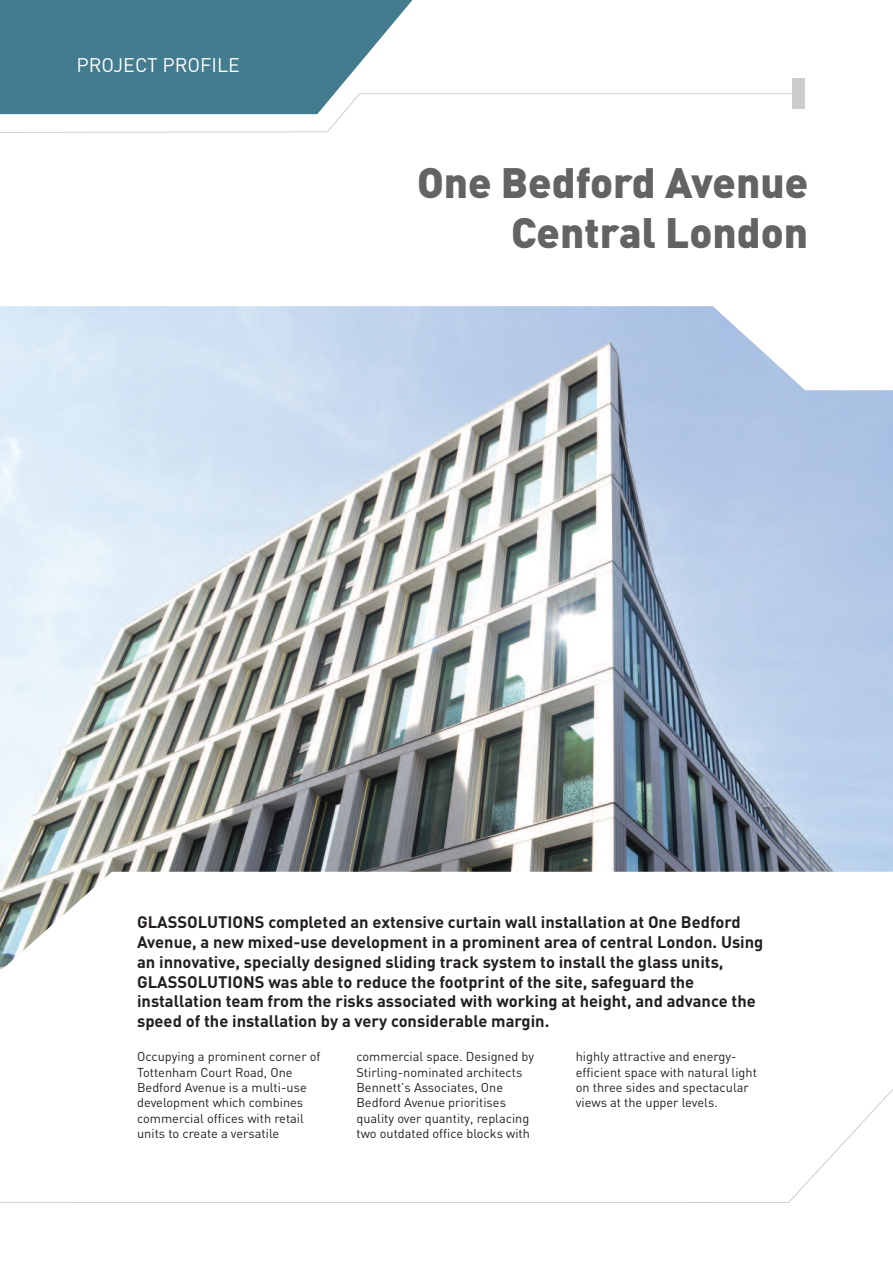
<style>
.page{position:relative;width:893px;height:1263px;background:#fff}
.page>*{position:absolute;margin:0;border:0;box-sizing:border-box;transform-origin:0 0}
.t1{font:900 42px/50.4px "DIN";color:#636366;text-align:right}
.t2{font:19.5px "DIN";color:#fff}
.t3{font:700 16.5px/19.8px "DIN";color:#231f20}
.t4{font:12.75px/15.3px "DIN";color:#231f20}
</style>
<div class="page">
<img style="left:0;top:306px;width:893px;height:664px">
<svg style="left:0;top:0;width:412px;height:93px;background:#548898"></svg>
<div style="left:792px;top:78px;width:13px;height:30px;background:#cccdcf"></div>
<svg style="left:0;top:93px;width:796px;height:40px"></svg>
<svg style="left:0;top:1089px;width:893px;height:114px"></svg>
<h2 class="t2" style="left:77px;top:54px;width:165px">PROJECT PROFILE</h2>
<h1 class="t1" style="left:417px;top:158px;width:393px">One Bedford Avenue<br>Central London</h1>
<p class="t3" style="left:137px;top:912px;width:628px">GLASSOLUTIONS completed an extensive curtain wall installation at One Bedford Avenue, a new mixed-use development in a prominent area of central London. Using an innovative, specially designed sliding track system to install the glass units, GLASSOLUTIONS was able to reduce the footprint of the site, safeguard the installation team from the risks associated with working at height, and advance the speed of the installation by a very considerable margin.</p>
<p class="t4" style="left:137px;top:1049px;width:185px">Occupying a prominent corner of<br>Tottenham Court Road, One<br>Bedford Avenue is a multi-use development which combines commercial offices with retail units to create a versatile</p>
<p class="t4" style="left:356px;top:1049px;width:179px">commercial space. Designed by<br>Stirling-nominated architects<br>Bennett’s Associates, One<br>Bedford Avenue prioritises quality over quantity, replacing two outdated office blocks with</p>
<p class="t4" style="left:576px;top:1049px;width:183px">highly attractive and energy&shy;efficient space with natural light on three sides and spectacular views at the upper levels.</p>
</div>
